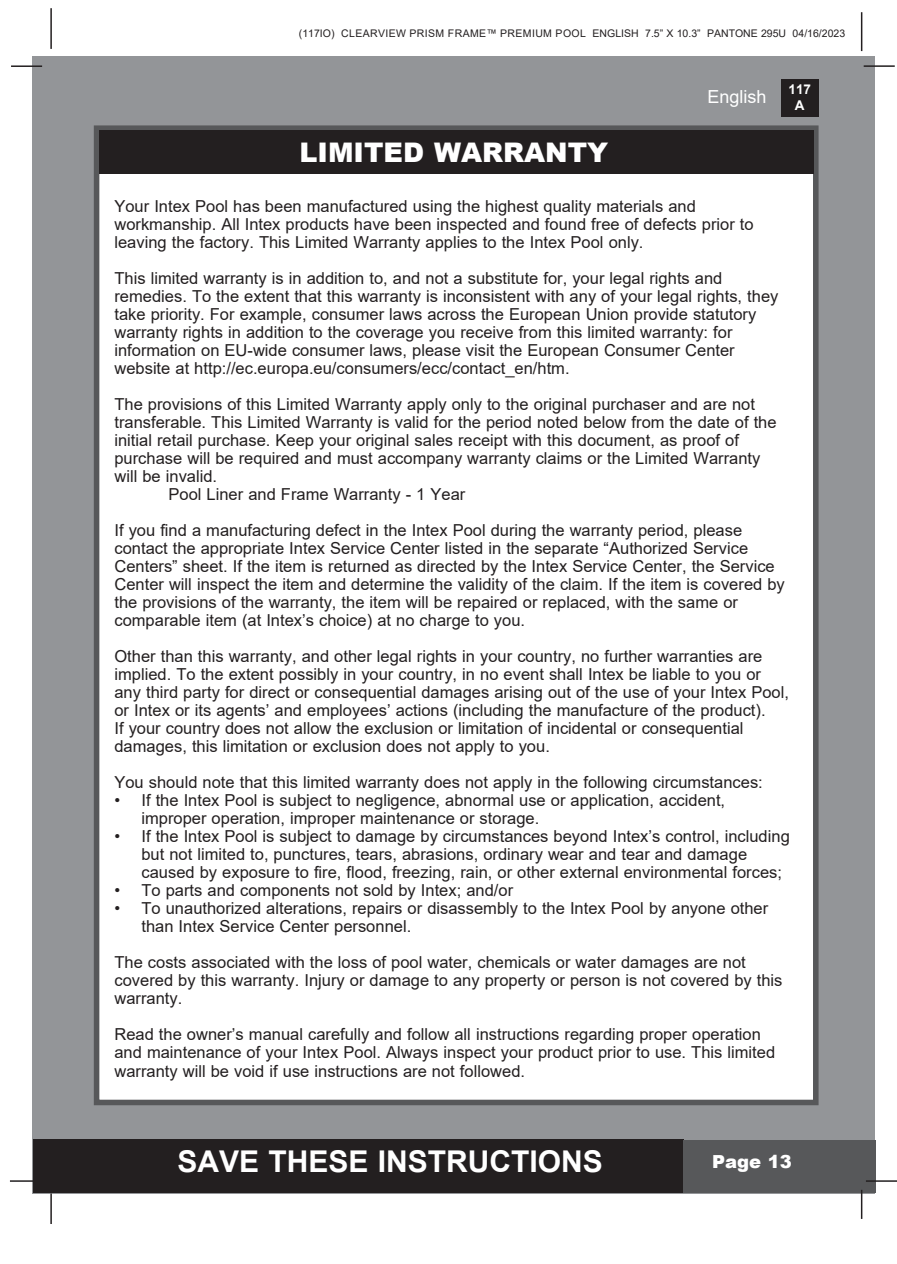
<style>
.page{position:relative;width:897px;height:1264px;background:#fff}
.page>*{position:absolute;margin:0;border:0;box-sizing:border-box;transform-origin:0 0}
.t1{font:700 30px "Arial";color:#fff}
.t2{font:900 27px "Arial";color:#fff}
.t3{font:18px "Arial";color:#fff}
.t4{font:900 18px "Arial";color:#fff}
.t5{font:16.5px/18px "Arial";color:#231f20}
.t6{font:700 13.5px/16.2px "Arial";color:#fff;text-align:center}
.t7{font:10.5px "Arial";letter-spacing:.02em;color:#231f20}
</style>
<div class="page">
<div style="left:33px;top:56px;width:842px;height:1137px;background:#939598"></div>
<div style="left:780px;top:79px;width:38px;height:38px;background:#231f20"></div>
<hr style="left:863px;top:65px;width:31px;height:2px;background:#231f20">
<hr style="left:50px;top:8px;width:2px;height:41px;background:#231f20">
<hr style="left:860px;top:12px;width:2px;height:39px;background:#231f20">
<div style="left:33px;top:1140px;width:650px;height:53px;background:#231f20"></div>
<div style="left:682px;top:1140px;width:193px;height:53px;background:#57585a"></div>
<hr style="left:865px;top:1180px;width:31px;height:1px;background:#231f20">
<hr style="left:860px;top:1189px;width:2px;height:30px;background:#231f20">
<hr style="left:50px;top:1193px;width:2px;height:31px;background:#231f20">
<hr style="left:10px;top:1180px;width:31px;height:1px;background:#231f20">
<hr style="left:11px;top:65px;width:31px;height:2px;background:#231f20">
<div style="left:94px;top:125px;width:724px;height:980px;background:#fff;border:6px solid #57585a"></div>
<div style="left:99px;top:130px;width:714px;height:44px;background:#231f20"></div>
<p class="t7" style="left:299px;top:26px;width:547px">(117IO) CLEARVIEW PRISM FRAME™ PREMIUM POOL ENGLISH 7.5” X 10.3” PANTONE 295U 04/16/2023</p>
<p class="t3" style="left:707px;top:84px;width:61px">English</p>
<p class="t6" style="left:788px;top:81px;width:24px">117<br>A</p>
<p class="t2" style="left:299px;top:133px;width:310px">LIMITED WARRANTY</p>
<p class="t5" style="left:114px;top:197px;width:583px">Your Intex Pool has been manufactured using the highest quality materials and</p>
<p class="t5" style="left:114px;top:215px;width:640px">workmanship. All Intex products have been inspected and found free of defects prior to leaving the factory. This Limited Warranty applies to the Intex Pool only.</p>
<p class="t5" style="left:114px;top:269px;width:609px">This limited warranty is in addition to, and not a substitute for, your legal rights and</p>
<p class="t5" style="left:114px;top:287px;width:665px">remedies. To the extent that this warranty is inconsistent with any of your legal rights, they take priority. For example, consumer laws across the European Union provide statutory warranty rights in addition to the coverage you receive from this limited warranty: for</p>
<p class="t5" style="left:114px;top:341px;width:621px">information on EU-wide consumer laws, please visit the European Consumer Center</p>
<p class="t5" style="left:114px;top:359px;width:456px">website at http://ec.europa.eu/consumers/ecc/contact_en/htm.</p>
<p class="t5" style="left:114px;top:395px;width:642px">The provisions of this Limited Warranty apply only to the original purchaser and are not</p>
<p class="t5" style="left:114px;top:413px;width:663px">transferable. This Limited Warranty is valid for the period noted below from the date of the</p>
<p class="t5" style="left:114px;top:431px;width:626px">initial retail purchase. Keep your original sales receipt with this document, as proof of</p>
<p class="t5" style="left:114px;top:449px;width:647px">purchase will be required and must accompany warranty claims or the Limited Warranty</p>
<p class="t5" style="left:114px;top:467px;width:104px">will be invalid.</p>
<p class="t5" style="left:168px;top:485px;width:298px">Pool Liner and Frame Warranty - 1 Year</p>
<p class="t5" style="left:114px;top:521px;width:629px">If you find a manufacturing defect in the Intex Pool during the warranty period, please</p>
<p class="t5" style="left:114px;top:539px;width:671px">contact the appropriate Intex Service Center listed in the separate “Authorized Service Centers” sheet. If the item is returned as directed by the Intex Service Center, the Service Center will inspect the item and determine the validity of the claim. If the item is covered by the provisions of the warranty, the item will be repaired or replaced, with the same or</p>
<p class="t5" style="left:114px;top:611px;width:412px">comparable item (at Intex’s choice) at no charge to you.</p>
<p class="t5" style="left:114px;top:647px;width:676px">Other than this warranty, and other legal rights in your country, no further warranties are implied. To the extent possibly in your country, in no event shall Intex be liable to you or any third party for direct or consequential damages arising out of the use of your Intex Pool, or Intex or its agents’ and employees’ actions (including the manufacture of the product).</p>
<p class="t5" style="left:114px;top:719px;width:630px">If your country does not allow the exclusion or limitation of incidental or consequential</p>
<p class="t5" style="left:114px;top:737px;width:437px">damages, this limitation or exclusion does not apply to you.</p>
<p class="t5" style="left:114px;top:773px;width:649px">You should note that this limited warranty does not apply in the following circumstances:</p>
<p class="t5" style="left:114px;top:791px;width:612px">• If the Intex Pool is subject to negligence, abnormal use or application, accident,</p>
<p class="t5" style="left:141px;top:809px;width:399px">improper operation, improper maintenance or storage.</p>
<p class="t5" style="left:114px;top:827px;width:676px">• If the Intex Pool is subject to damage by circumstances beyond Intex’s control, including</p>
<p class="t5" style="left:141px;top:845px;width:607px">but not limited to, punctures, tears, abrasions, ordinary wear and tear and damage</p>
<p class="t5" style="left:141px;top:863px;width:642px">caused by exposure to fire, flood, freezing, rain, or other external environmental forces;</p>
<p class="t5" style="left:114px;top:881px;width:400px">• To parts and components not sold by Intex; and/or</p>
<p class="t5" style="left:114px;top:899px;width:655px">• To unauthorized alterations, repairs or disassembly to the Intex Pool by anyone other</p>
<p class="t5" style="left:141px;top:917px;width:271px">than Intex Service Center personnel.</p>
<p class="t5" style="left:114px;top:953px;width:632px">The costs associated with the loss of pool water, chemicals or water damages are not</p>
<p class="t5" style="left:114px;top:971px;width:669px">covered by this warranty. Injury or damage to any property or person is not covered by this warranty.</p>
<p class="t5" style="left:114px;top:1025px;width:662px">Read the owner’s manual carefully and follow all instructions regarding proper operation and maintenance of your Intex Pool. Always inspect your product prior to use. This limited warranty will be void if use instructions are not followed.</p>
<h1 class="t1" style="left:177px;top:1140px;width:427px">SAVE THESE INSTRUCTIONS</h1>
<p class="t4" style="left:712px;top:1149px;width:81px">Page 13</p>
</div>
